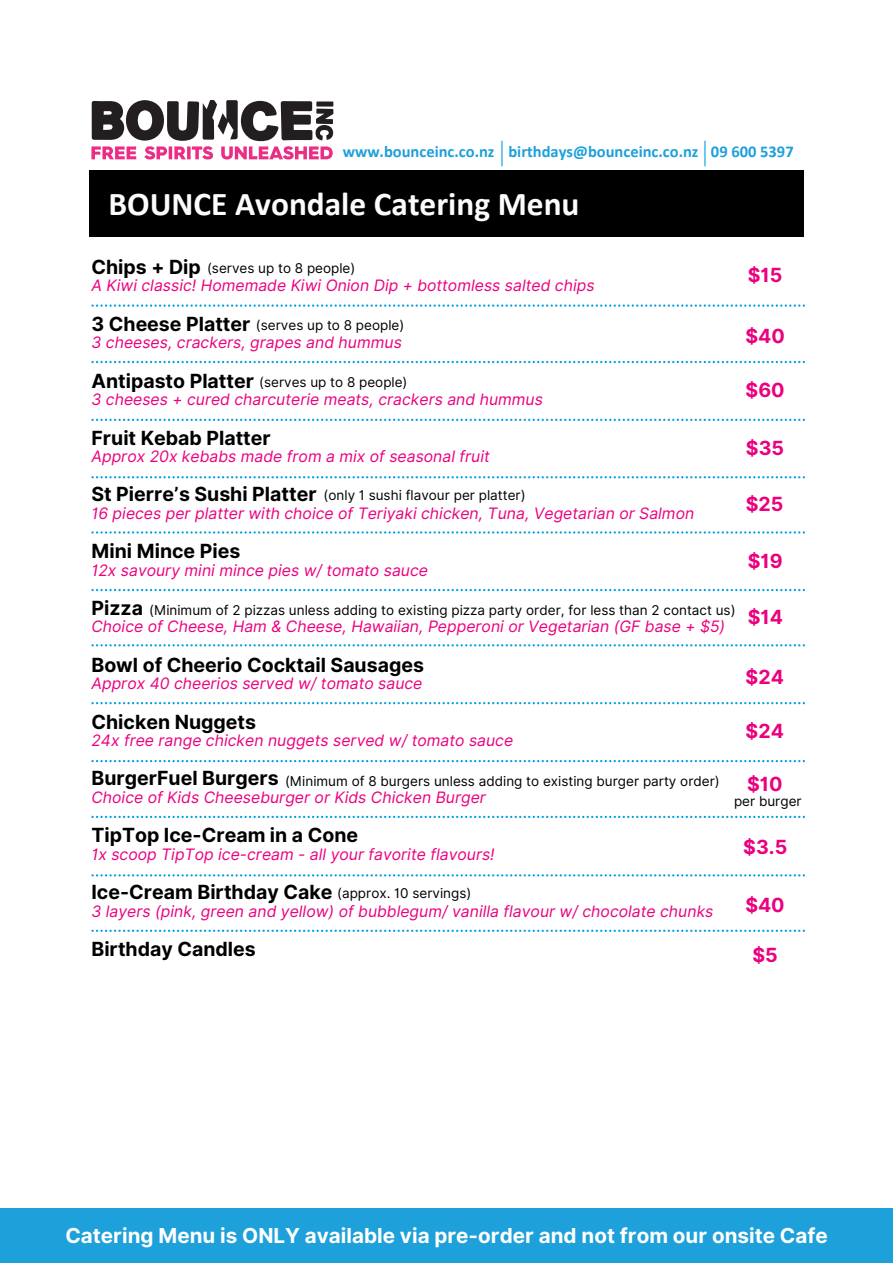
<style>
.page{position:relative;width:893px;height:1263px;background:#fff}
.page>*{position:absolute;margin:0;border:0;box-sizing:border-box;transform-origin:0 0}
.t1{font:700 33.38px "Calibri";color:#fcfdfb}
.t2{font:700 20.62px "Inter";color:#fff}
.t3{font:700 19.5px "Inter";color:#000}
.t4{font:700 19.5px "Inter";color:#eb007f}
.t5{font:700 16.5px "Calibri";color:#1ea0da}
.t6{font:italic 15.75px "Inter";color:#eb007f}
.t7{font:13.5px "Inter";color:#000}
</style>
<div class="page">
<svg style="left:91px;top:100px;width:242px;height:60px"></svg>
<div style="left:89px;top:170px;width:714px;height:66px;background:#000"></div>
<svg style="left:91px;top:304px;width:714px;height:3px"></svg>
<svg style="left:91px;top:361px;width:714px;height:2px"></svg>
<svg style="left:91px;top:419px;width:714px;height:2px"></svg>
<svg style="left:91px;top:476px;width:714px;height:2px"></svg>
<svg style="left:91px;top:531px;width:714px;height:3px"></svg>
<svg style="left:91px;top:589px;width:714px;height:2px"></svg>
<svg style="left:91px;top:644px;width:714px;height:2px"></svg>
<svg style="left:91px;top:702px;width:714px;height:2px"></svg>
<svg style="left:91px;top:760px;width:714px;height:2px"></svg>
<svg style="left:91px;top:816px;width:714px;height:2px"></svg>
<svg style="left:91px;top:874px;width:714px;height:2px"></svg>
<svg style="left:91px;top:930px;width:714px;height:2px"></svg>
<div style="left:0;top:1208px;width:893px;height:55px;background:#1ea0da"></div>
<svg style="left:501px;top:141px;width:1px;height:25px"></svg>
<svg style="left:704px;top:141px;width:1px;height:25px"></svg>
<h2 class="t5" style="left:343px;top:145px;width:153px">www.bounceinc.co.nz</h2>
<h2 class="t5" style="left:508px;top:145px;width:191px">birthdays@bounceinc.co.nz</h2>
<h2 class="t5" style="left:711px;top:145px;width:84px">09 600 5397</h2>
<h4 class="t1" style="left:108px;top:190px;width:472px">BOUNCE Avondale Catering Menu</h4>
<p class="t3" style="left:91px;top:255px;width:111px">Chips + Dip</p>
<p class="t6" style="left:91px;top:276px;width:504px">A Kiwi classic! Homemade Kiwi Onion Dip + bottomless salted chips</p>
<h3 class="t3" style="left:91px;top:312px;width:161px">3 Cheese Platter</h3>
<h3 class="t6" style="left:91px;top:333px;width:312px">3 cheeses, crackers, grapes and hummus</h3>
<h3 class="t3" style="left:91px;top:369px;width:164px">Antipasto Platter</h3>
<h3 class="t6" style="left:91px;top:390px;width:453px">3 cheeses + cured charcuterie meats, crackers and hummus</h3>
<h3 class="t3" style="left:91px;top:426px;width:181px">Fruit Kebab Platter</h3>
<h3 class="t6" style="left:91px;top:447px;width:400px">Approx 20x kebabs made from a mix of seasonal fruit</h3>
<h1 class="t3" style="left:91px;top:483px;width:227px">St Pierre’s Sushi Platter</h1>
<h1 class="t6" style="left:91px;top:504px;width:604px">16 pieces per platter with choice of Teriyaki chicken, Tuna, Vegetarian or Salmon</h1>
<h4 class="t3" style="left:91px;top:539px;width:150px">Mini Mince Pies</h4>
<h4 class="t6" style="left:91px;top:560px;width:338px">12x savoury mini mince pies w/ tomato sauce</h4>
<h4 class="t3" style="left:91px;top:596px;width:53px">Pizza</h4>
<h4 class="t6" style="left:91px;top:617px;width:635px">Choice of Cheese, Ham &amp; Cheese, Hawaiian, Pepperoni or Vegetarian (GF base + $5)</h4>
<h4 class="t3" style="left:91px;top:653px;width:334px">Bowl of Cheerio Cocktail Sausages</h4>
<h4 class="t6" style="left:91px;top:674px;width:332px">Approx 40 cheerios served w/ tomato sauce</h4>
<h4 class="t3" style="left:91px;top:710px;width:166px">Chicken Nuggets</h4>
<h4 class="t6" style="left:91px;top:731px;width:423px">24x free range chicken nuggets served w/ tomato sauce</h4>
<h4 class="t3" style="left:91px;top:767px;width:189px">BurgerFuel Burgers</h4>
<h4 class="t6" style="left:91px;top:788px;width:396px">Choice of Kids Cheeseburger or Kids Chicken Burger</h4>
<h4 class="t3" style="left:91px;top:823px;width:268px">TipTop Ice-Cream in a Cone</h4>
<h4 class="t6" style="left:91px;top:844px;width:405px">1x scoop TipTop ice-cream - all your favorite flavours!</h4>
<h4 class="t3" style="left:91px;top:880px;width:242px">Ice-Cream Birthday Cake</h4>
<h4 class="t6" style="left:91px;top:901px;width:623px">3 layers (pink, green and yellow) of bubblegum/ vanilla flavour w/ chocolate chunks</h4>
<h4 class="t3" style="left:91px;top:937px;width:166px">Birthday Candles</h4>
<h4 class="t7" style="left:207px;top:260px;width:150px">(serves up to 8 people)</h4>
<p class="t4" style="left:748px;top:263px;width:36px">$15</p>
<h4 class="t7" style="left:256px;top:317px;width:150px">(serves up to 8 people)</h4>
<p class="t4" style="left:745px;top:324px;width:41px">$40</p>
<p class="t4" style="left:745px;top:378px;width:41px">$60</p>
<p class="t4" style="left:746px;top:436px;width:40px">$35</p>
<h2 class="t4" style="left:746px;top:492px;width:39px">$25</h2>
<h2 class="t4" style="left:748px;top:549px;width:36px">$19</h2>
<h2 class="t4" style="left:747px;top:605px;width:37px">$14</h2>
<h2 class="t7" style="left:259px;top:374px;width:150px">(serves up to 8 people)</h2>
<p class="t7" style="left:324px;top:487px;width:203px">(only 1 sushi flavour per platter)</p>
<p class="t7" style="left:149px;top:602px;width:588px">(Minimum of 2 pizzas unless adding to existing pizza party order, for less than 2 contact us)</p>
<h2 class="t4" style="left:745px;top:665px;width:40px">$24</h2>
<h2 class="t4" style="left:745px;top:719px;width:40px">$24</h2>
<h2 class="t4" style="left:747px;top:772px;width:37px">$10</h2>
<h2 class="t7" style="left:734px;top:793px;width:69px">per burger</h2>
<h2 class="t4" style="left:743px;top:835px;width:45px">$3.5</h2>
<h2 class="t4" style="left:745px;top:893px;width:41px">$40</h2>
<h2 class="t4" style="left:752px;top:943px;width:27px">$5</h2>
<p class="t7" style="left:285px;top:773px;width:436px">(Minimum of 8 burgers unless adding to existing burger party order)</p>
<h4 class="t7" style="left:337px;top:885px;width:136px">(approx. 10 servings)</h4>
<p class="t2" style="left:65px;top:1223px;width:763px">Catering Menu is ONLY available via pre-order and not from our onsite Cafe</p>
</div>
